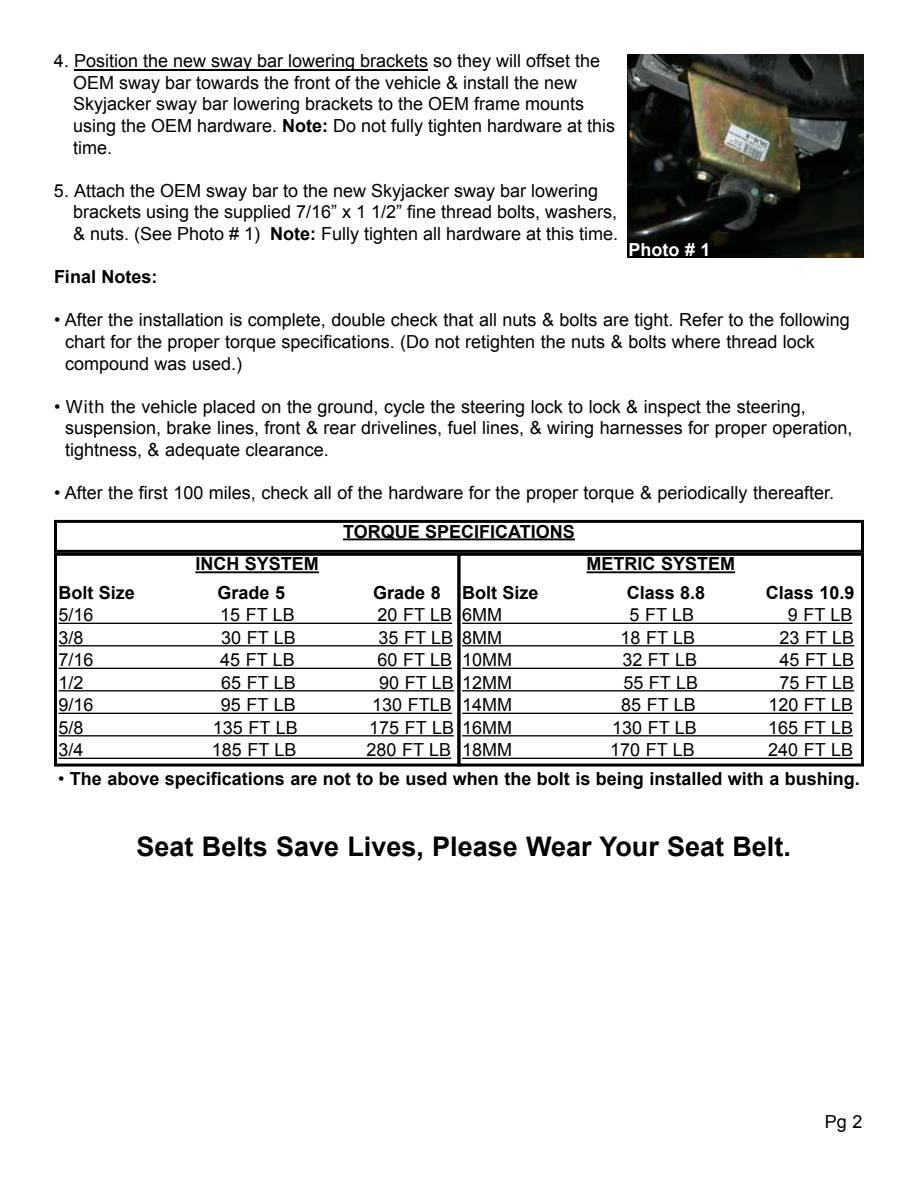
<style>
.page{position:relative;width:918px;height:1188px;background:#fff}
.page>*{position:absolute;margin:0;border:0;box-sizing:border-box;transform-origin:0 0}
.t1{font:700 27px "Arial";color:#000}
.t2{font:18px/21.6px "Arial";color:#000}
.t3{font:700 18px "Arial";color:#000}
.t4{font:700 18px "Arial";color:#fff}
.s1{font-weight:700}
.s2{font-weight:400}
</style>
<div class="page">
<img style="left:627px;top:54px;width:237px;height:203px">
<hr style="left:74px;top:70px;width:354px;height:1px;background:#000">
<hr style="left:343px;top:538px;width:232px;height:2px;background:#000">
<div style="left:54px;top:520px;width:810px;height:33px;border:3px solid #000"></div>
<hr style="left:195px;top:571px;width:124px;height:2px;background:#000">
<hr style="left:58px;top:623px;width:394px;height:1px;background:#000">
<hr style="left:58px;top:645px;width:395px;height:1px;background:#000">
<hr style="left:58px;top:668px;width:394px;height:1px;background:#000">
<hr style="left:58px;top:690px;width:396px;height:1px;background:#000">
<hr style="left:58px;top:713px;width:394px;height:1px;background:#000">
<hr style="left:58px;top:735px;width:396px;height:1px;background:#000">
<hr style="left:58px;top:758px;width:393px;height:1px;background:#000">
<div style="left:54px;top:553px;width:406px;height:214px;border:3px solid #000"></div>
<hr style="left:587px;top:571px;width:148px;height:2px;background:#000">
<hr style="left:462px;top:623px;width:390px;height:1px;background:#000">
<hr style="left:462px;top:645px;width:392px;height:1px;background:#000">
<hr style="left:462px;top:668px;width:392px;height:1px;background:#000">
<hr style="left:462px;top:690px;width:392px;height:1px;background:#000">
<hr style="left:462px;top:713px;width:391px;height:1px;background:#000">
<hr style="left:462px;top:735px;width:391px;height:1px;background:#000">
<hr style="left:462px;top:758px;width:391px;height:1px;background:#000">
<div style="left:458px;top:553px;width:406px;height:214px;border:3px solid #000"></div>
<div style="left:627px;top:241px;width:85px;height:16px;background:#000"></div>
<p class="t2" style="left:73px;top:50px;width:544px;text-indent:-19px">4. Position the new sway bar lowering brackets so they will offset the OEM sway bar towards the front of the vehicle &amp; install the new Skyjacker sway bar lowering brackets to the OEM frame mounts using the OEM hardware. <span class="s1">Note:</span> Do not fully tighten hardware at this time.</p>
<p class="t2" style="left:73px;top:179px;width:547px;text-indent:-19px">5. Attach the OEM sway bar to the new Skyjacker sway bar lowering brackets using the supplied 7/16” x 1 1/2” fine thread bolts, washers, &amp; nuts. (See Photo # 1) <span class="s1">Note:</span> Fully tighten all hardware at this time.</p>
<p class="t3" style="left:54px;top:265px;width:105px">Final Notes:</p>
<p class="t2" style="left:65px;top:309px;width:786px;text-indent:-11px">• After the installation is complete, double check that all nuts &amp; bolts are tight. Refer to the following chart for the proper torque specifications. (Do not retighten the nuts &amp; bolts where thread lock compound was used.)</p>
<p class="t2" style="left:65px;top:396px;width:789px;text-indent:-11px">• With the vehicle placed on the ground, cycle the steering lock to lock &amp; inspect the steering, suspension, brake lines, front &amp; rear drivelines, fuel lines, &amp; wiring harnesses for proper operation, tightness, &amp; adequate clearance.</p>
<p class="t2" style="left:54px;top:482px;width:782px">• After the first 100 miles, check all of the hardware for the proper torque &amp; periodically thereafter.</p>
<p class="t4" style="left:629px;top:238px;width:84px">Photo # 1</p>
<p class="t3" style="left:195px;top:552px;width:19px">Inch</p>
<p class="t3" style="left:245px;top:552px;width:25px">Syst</p>
<p class="t3" style="left:292px;top:552px;width:26px">em</p>
<p class="t3" style="left:343px;top:519px;width:129px">Torque specific</p>
<p class="t3" style="left:508px;top:519px;width:55px">Ations</p>
<p class="t3" style="left:587px;top:552px;width:39px">Metric</p>
<p class="t3" style="left:661px;top:552px;width:13px">syst</p>
<p class="t3" style="left:708px;top:552px;width:26px">em</p>
<p class="t3" style="left:462px;top:581px;width:78px">Bolt Size</p>
<p class="t3" style="left:627px;top:581px;width:80px">Class 8.8</p>
<p class="t3" style="left:766px;top:581px;width:90px">Class 10.9</p>
<p class="t2" style="left:462px;top:604px;width:41px">6MM</p>
<p class="t2" style="left:630px;top:604px;width:66px">5 FT LB</p>
<p class="t2" style="left:788px;top:604px;width:66px">9 FT LB</p>
<p class="t2" style="left:462px;top:627px;width:41px">8MM</p>
<p class="t2" style="left:621px;top:627px;width:76px">18 FT LB</p>
<p class="t2" style="left:780px;top:627px;width:76px">23 FT LB</p>
<p class="t2" style="left:462px;top:649px;width:52px">10MM</p>
<p class="t2" style="left:622px;top:649px;width:76px">32 FT LB</p>
<p class="t2" style="left:780px;top:649px;width:76px">45 FT LB</p>
<p class="t2" style="left:462px;top:672px;width:52px">12 MM</p>
<p class="t2" style="left:623px;top:672px;width:76px">55 FT LB</p>
<p class="t2" style="left:780px;top:672px;width:76px">75 FT LB</p>
<p class="t2" style="left:462px;top:694px;width:52px">14MM</p>
<p class="t2" style="left:621px;top:694px;width:76px">85 FT LB</p>
<p class="t2" style="left:768px;top:694px;width:86px">120 FT LB</p>
<p class="t2" style="left:612px;top:717px;width:86px">130 FT LB</p>
<p class="t2" style="left:768px;top:717px;width:86px">165 FT LB</p>
<p class="t2" style="left:462px;top:739px;width:52px">18MM</p>
<p class="t2" style="left:610px;top:739px;width:86px">170 FT LB</p>
<p class="t2" style="left:768px;top:739px;width:86px">240 FT LB</p>
<p class="t3" style="left:58px;top:767px;width:803px"><span class="s2">•</span> The above specifications are not to be used when the bolt is being installed with a bushing.</p>
<p class="t3" style="left:59px;top:581px;width:78px">Bolt Size</p>
<p class="t3" style="left:218px;top:581px;width:69px">Grade 5</p>
<p class="t3" style="left:373px;top:581px;width:69px">Grade 8</p>
<p class="t2" style="left:59px;top:604px;width:37px">5/16</p>
<p class="t2" style="left:220px;top:604px;width:76px">15 FT LB</p>
<p class="t2" style="left:378px;top:604px;width:76px">20 FT LB</p>
<p class="t2" style="left:59px;top:627px;width:27px">3/8</p>
<p class="t2" style="left:221px;top:627px;width:76px">30 FT LB</p>
<p class="t2" style="left:379px;top:627px;width:76px">35 FT LB</p>
<p class="t2" style="left:59px;top:649px;width:37px">7/16</p>
<p class="t2" style="left:220px;top:649px;width:76px">45 FT LB</p>
<p class="t2" style="left:378px;top:649px;width:76px">60 FT LB</p>
<p class="t2" style="left:59px;top:672px;width:27px">1/2</p>
<p class="t2" style="left:221px;top:672px;width:76px">65 FT LB</p>
<p class="t2" style="left:379px;top:672px;width:76px">90 FT LB</p>
<p class="t2" style="left:59px;top:694px;width:37px">9/16</p>
<p class="t2" style="left:221px;top:694px;width:76px">95 FT LB</p>
<p class="t2" style="left:372px;top:694px;width:81px">130 FTLB</p>
<p class="t2" style="left:59px;top:717px;width:27px">5/8</p>
<p class="t2" style="left:213px;top:717px;width:86px">135 FT LB</p>
<p class="t2" style="left:369px;top:717px;width:144px">175 FT LB 16MM</p>
<p class="t2" style="left:59px;top:739px;width:27px">3/4</p>
<p class="t2" style="left:212px;top:739px;width:86px">185 FT LB</p>
<p class="t2" style="left:367px;top:739px;width:86px">280 FT LB</p>
<h1 class="t1" style="left:137px;top:828px;width:656px">Seat Belts Save Lives, Please Wear Your Seat Belt.</h1>
<p class="t2" style="left:825px;top:1111px;width:39px">Pg 2</p>
</div>
